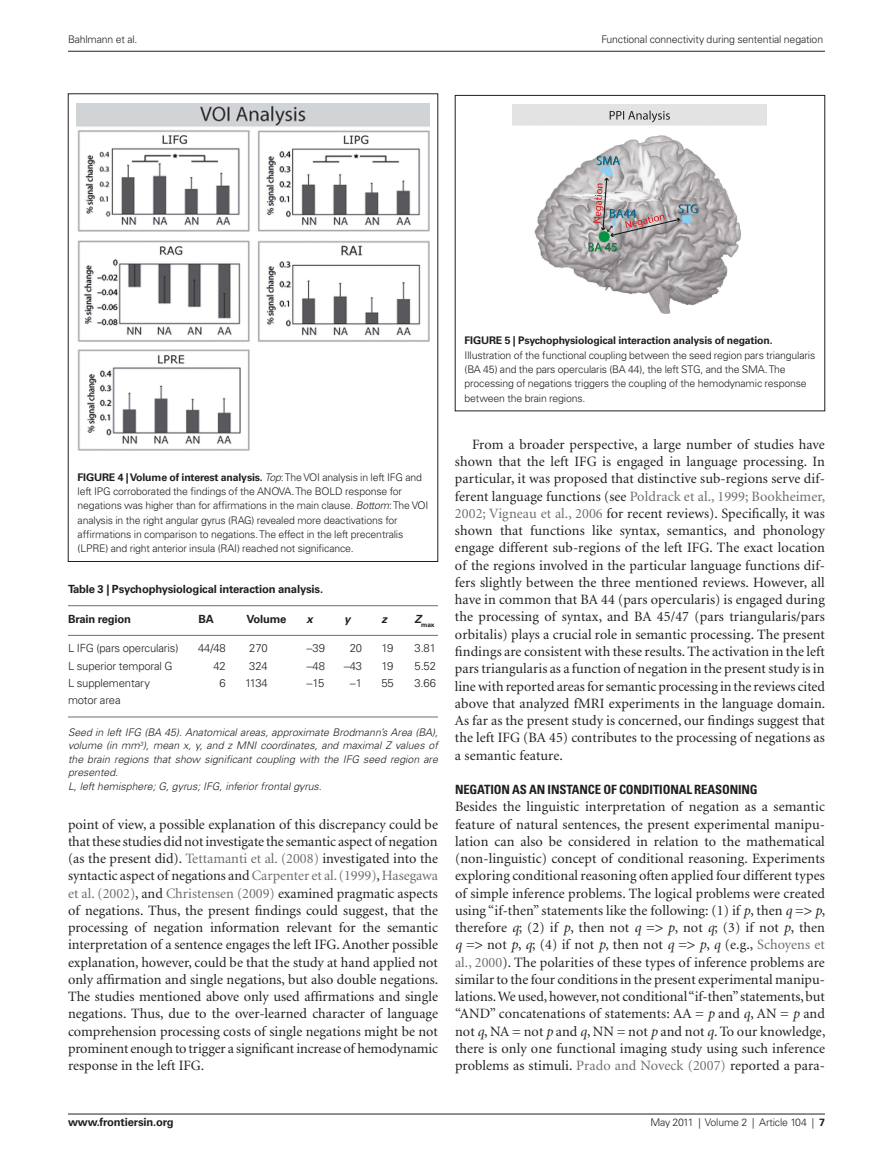
<style>
.page{position:relative;width:893px;height:1170px;background:#fff}
.page>*{position:absolute;margin:0;border:0;box-sizing:border-box;transform-origin:0 0}
.t1{font:14.25px/17.2px "Minion";color:#231f20;text-align:justify}
.t2{font:700 condensed 12.75px "Univers";letter-spacing:-.01em;color:#231f20}
.t3{font:300 11.25px "Univers";letter-spacing:-.015em;color:#231f20}
.t4{font:700 11.25px "Univers";letter-spacing:-.015em;color:#231f20}
.t5{font:italic 700 11.25px "Univers";color:#231f20}
.t6{font:300 10.5px/14.2px "Univers";letter-spacing:-.015em;color:#231f20}
.t7{font:italic 300 10.5px/13.5px "Univers";color:#231f20}
.t8{font:700 10.5px "Univers";letter-spacing:-.015em;color:#231f20}
.t9{font:700 6.6px "Univers";color:#231f20}
.s1{font-weight:700}
.s2{font-style:italic}
.s3{color:#6c6d70}
</style>
<div class="page">
<hr style="left:68px;top:605px;width:370px;height:1px;background:#6c6d70">
<hr style="left:68px;top:635px;width:370px;height:1px;background:#6c6d70">
<hr style="left:68px;top:716px;width:370px;height:1px;background:#6c6d70">
<img style="left:77px;top:103px;width:352px;height:347px">
<img style="left:512px;top:105px;width:255px;height:209px">
<hr style="left:68px;top:51px;width:757px;height:1px;background:#231f20">
<hr style="left:68px;top:1113px;width:757px;height:1px;background:#231f20">
<p class="t6" style="left:68px;top:32px;width:71px">Bahlmann et al.</p>
<p class="t6" style="left:601px;top:32px;width:223px">Functional connectivity during sentential negation</p>
<p class="t6" style="left:78px;top:470px;width:352px"><span class="s1">Figure 4 | Volume of interest analysis.</span> <span class="s2">Top</span>: The VOI analysis in left IFG and left IPG corroborated the findings of the ANOVA. The BOLD response for negations was higher than for affirmations in the main clause. <span class="s2">Bottom</span>: The VOI analysis in the right angular gyrus (RAG) revealed more deactivations for affirmations in comparison to negations. The effect in the left precentralis (LPRE) and right anterior insula (RAI) reached not significance.</p>
<p class="t4" style="left:68px;top:582px;width:257px">Table 3 | Psychophysiological interaction analysis.</p>
<p class="t4" style="left:68px;top:612px;width:65px">Brain region</p>
<p class="t4" style="left:199px;top:612px;width:17px">BA</p>
<p class="t4" style="left:247px;top:612px;width:42px">Volume</p>
<p class="t5" style="left:307px;top:612px;width:8px">x</p>
<p class="t5" style="left:344px;top:612px;width:8px">y</p>
<p class="t5" style="left:382px;top:612px;width:7px">z</p>
<p class="t9" style="left:415px;top:620px;width:22px"><sup>Z</sup>max</p>
<p class="t3" style="left:68px;top:641px;width:112px">L IFG (pars opercularis)</p>
<p class="t3" style="left:198px;top:641px;width:29px">44/48</p>
<p class="t3" style="left:249px;top:641px;width:20px">270</p>
<p class="t3" style="left:307px;top:641px;width:20px">−39</p>
<p class="t3" style="left:350px;top:641px;width:14px">20</p>
<p class="t3" style="left:382px;top:641px;width:13px">19</p>
<p class="t3" style="left:415px;top:641px;width:23px">3.81</p>
<p class="t3" style="left:68px;top:659px;width:106px">L superior temporal G</p>
<p class="t3" style="left:213px;top:659px;width:14px">42</p>
<p class="t3" style="left:249px;top:659px;width:20px">324</p>
<p class="t3" style="left:307px;top:659px;width:20px">−48</p>
<p class="t3" style="left:344px;top:659px;width:20px">−43</p>
<p class="t3" style="left:382px;top:659px;width:13px">19</p>
<p class="t3" style="left:415px;top:659px;width:23px">5.52</p>
<p class="t3" style="left:68px;top:676px;width:83px">L supplementary</p>
<p class="t3" style="left:219px;top:676px;width:8px">6</p>
<p class="t3" style="left:245px;top:676px;width:24px">1134</p>
<p class="t3" style="left:307px;top:676px;width:19px">−15</p>
<p class="t3" style="left:350px;top:676px;width:14px">−1</p>
<p class="t3" style="left:382px;top:676px;width:14px">55</p>
<p class="t3" style="left:415px;top:676px;width:23px">3.66</p>
<p class="t3" style="left:68px;top:693px;width:54px">motor area</p>
<p class="t7" style="left:68px;top:725px;width:371px">Seed in left IFG (BA 45). Anatomical areas, approximate Brodmann’s Area (BA), volume (in mm<sup>3</sup>), mean x, y, and z MNI coordinates, and maximal Z values of the brain regions that show significant coupling with the IFG seed region are presented.<br>L, left hemisphere; G, gyrus; IFG, inferior frontal gyrus.</p>
<p class="t1" style="left:68px;top:815px;width:372px">point of view, a possible explanation of this discrepancy could be that these studies did not investigate the semantic aspect of negation (as the present did). <span class="s3">Tettamanti et al. (2008)</span> investigated into the syntactic aspect of negations and <span class="s3">Carpenter et al. (1999)</span>, <span class="s3">Hasegawa et al. (2002)</span>, and <span class="s3">Christensen (2009)</span> examined pragmatic aspects of negations. Thus, the present findings could suggest, that the processing of negation information relevant for the semantic interpretation of a sentence engages the left IFG. Another possible explanation, however, could be that the study at hand applied not only affirmation and single negations, but also double negations.<br>The studies mentioned above only used affirmations and single negations. Thus, due to the over-learned character of language comprehension processing costs of single negations might be not prominent enough to trigger a significant increase of hemodynamic response in the left IFG.</p>
<p class="t8" style="left:465px;top:334px;width:310px">Figure 5 | Psychophysiological interaction analysis of negation.</p>
<p class="t6" style="left:465px;top:348px;width:352px">Illustration of the functional coupling between the seed region pars triangularis (BA 45) and the pars opercularis (BA 44), the left STG, and the SMA. The processing of negations triggers the coupling of the hemodynamic response between the brain regions.</p>
<p class="t1" style="left:455px;top:436px;width:372px;text-indent:17px">From a broader perspective, a large number of studies have shown that the left IFG is engaged in language processing. In particular, it was proposed that distinctive sub-regions serve dif&shy;ferent language functions (see <span class="s3">Poldrack et al., 1999; Bookheimer, 2002; Vigneau et al., 2006</span> for recent reviews). Specifically, it was shown that functions like syntax, semantics, and phonology engage different sub-regions of the left IFG. The exact location of the regions involved in the particular language functions dif&shy;fers slightly between the three mentioned reviews. However, all have in common that BA 44 (pars opercularis) is engaged during the processing of syntax, and BA 45/47 (pars triangularis/pars orbitalis) plays a crucial role in semantic processing. The present findings are consistent with these results. The activation in the left pars triangularis as a function of negation in the present study is in line with reported areas for semantic processing in the reviews cited above that analyzed fMRI experiments in the language domain.<br>As far as the present study is concerned, our findings suggest that the left IFG (BA 45) contributes to the processing of negations as a semantic feature.</p>
<p class="t2" style="left:455px;top:781px;width:304px">NEGATION AS AN INSTANCE OF CONDITIONAL REASONING</p>
<p class="t1" style="left:455px;top:798px;width:372px">Besides the linguistic interpretation of negation as a semantic feature of natural sentences, the present experimental manipu&shy;lation can also be considered in relation to the mathematical (non-linguistic) concept of conditional reasoning. Experiments exploring conditional reasoning often applied four different types of simple inference problems. The logical problems were created using “if-then” statements like the following: (1) if <span class="s2">p</span>, then <span class="s2">q</span> = <span class="s2">p</span>, therefore <span class="s2">q</span>; (2) if <span class="s2">p</span>, then not <span class="s2">q</span> = <span class="s2">p</span>, not <span class="s2">q</span>; (3) if not <span class="s2">p</span>, then <span class="s2">q</span> = not <span class="s2">p</span>, <span class="s2">q</span>; (4) if not <span class="s2">p</span>, then not <span class="s2">q</span> = <span class="s2">p</span>, <span class="s2">q</span> (e.g., <span class="s3">Schoyens et al., 2000</span>). The polarities of these types of inference problems are similar to the four conditions in the present experimental manipu&shy;lations. We used, however, not conditional “if-then” statements, but “AND” concatenations of statements: AA = <span class="s2">p</span> and <span class="s2">q</span>, AN = <span class="s2">p</span> and not <span class="s2">q</span>, NA = not <span class="s2">p</span> and <span class="s2">q</span>, NN = not <span class="s2">p</span> and not <span class="s2">q</span>. To our knowledge, there is only one functional imaging study using such inference problems as stimuli. <span class="s3">Prado and Noveck (2007)</span> reported a para-</p>
<p class="t4" style="left:68px;top:1115px;width:107px">www.frontiersin.org</p>
<p class="t6" style="left:650px;top:1115px;width:176px">May 2011 | Volume 2 | Article 104 | <span class="s1">7</span></p>
</div>
